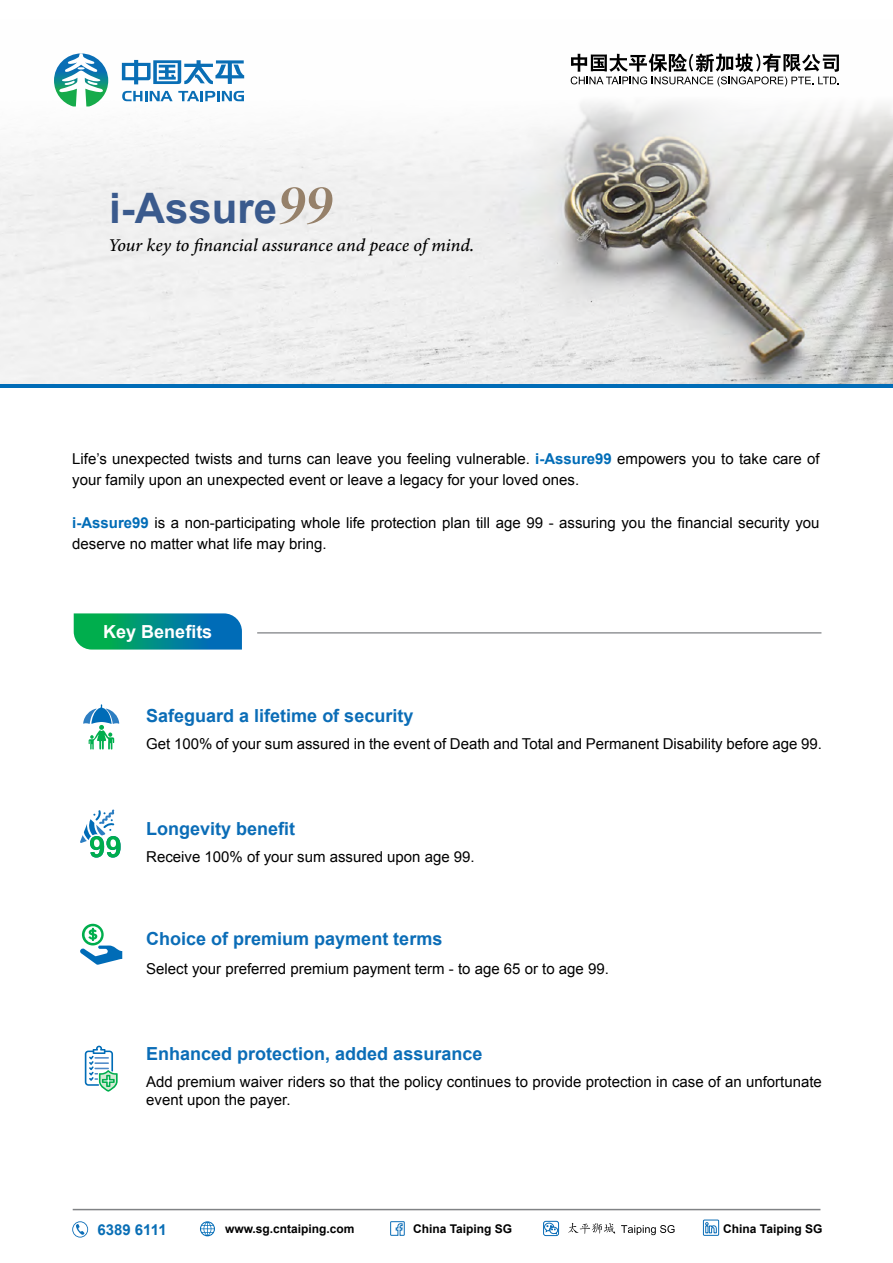
<style>
.page{position:relative;width:893px;height:1263px;background:#fff}
.page>*{position:absolute;margin:0;border:0;box-sizing:border-box;transform-origin:0 0}
.t1{font:700 42px "Arial";color:#3a5a8d}
.t2{font:700 18px "Arial";color:#0b6db7}
.t3{font:italic 18px "Minion Variable Concept";color:#000}
.t4{font:700 18px "Arial";color:#fff}
.t5{font:15px/21px "Arial";color:#000}
.t6{font:700 15px "Arial";color:#096eb5}
.t7{font:700 12px "Arial";color:#000}
.s1{font-family:"Minion Variable Concept";font-weight:400;font-style:italic;font-size:57px;color:#96816a}
.s2{font-weight:700;color:#006cb7}
</style>
<div class="page">
<img style="left:0;top:73px;width:893px;height:311px">
<svg style="left:122px;top:60px;width:122px;height:24px"></svg>
<svg style="left:122px;top:91px;width:122px;height:10px"></svg>
<svg style="left:54px;top:53px;width:54px;height:55px"></svg>
<svg style="left:571px;top:53px;width:268px;height:34px"></svg>
<div style="left:703px;top:1220px;width:16px;height:16px;border:1px solid #0b6db7"></div>
<svg style="left:705px;top:1222px;width:12px;height:11px"></svg>
<svg style="left:390px;top:1221px;width:15px;height:15px"></svg>
<svg style="left:200px;top:1221px;width:15px;height:15px"></svg>
<svg style="left:568px;top:1223px;width:47px;height:11px"></svg>
<svg style="left:621px;top:1225px;width:54px;height:10px"></svg>
<div style="left:543px;top:1221px;width:16px;height:15px;border:1px solid #0b6db7;border-radius:2px"></div>
<svg style="left:544px;top:1222px;width:15px;height:12px"></svg>
<svg style="left:72px;top:1221px;width:16px;height:16px"></svg>
<hr style="left:73px;top:1209px;width:747px;height:1px;background:#808285">
<hr style="left:0;top:385px;width:893px;height:3px;background:#006cb7">
<svg style="left:80px;top:809px;width:41px;height:49px"></svg>
<svg style="left:83px;top:704px;width:36px;height:46px"></svg>
<svg style="left:85px;top:1046px;width:33px;height:46px"></svg>
<svg style="left:80px;top:924px;width:42px;height:41px"></svg>
<svg style="left:74px;top:613px;width:168px;height:36px"></svg>
<hr style="left:257px;top:632px;width:564px;height:2px;background:#939598">
<h1 class="t1" style="left:109px;top:181px;width:224px">i-Assure<span class="s1">99</span></h1>
<p class="t3" style="left:109px;top:232px;width:366px">Your key to financial assurance and peace of mind.</p>
<p class="t5" style="left:72px;top:449px;width:749px">Life’s unexpected twists and turns can leave you feeling vulnerable. <span class="s2">i-Assure99</span> empowers you to take care of your family upon an unexpected event or leave a legacy for your loved ones.</p>
<p class="t5" style="left:72px;top:512px;width:749px"><span class="s2">i-Assure99</span> is a non-participating whole life protection plan till age 99 - assuring you the financial security you deserve no matter what life may bring.</p>
<p class="t4" style="left:103px;top:620px;width:111px">Key Benefits</p>
<p class="t2" style="left:146px;top:704px;width:269px">Safeguard a lifetime of security</p>
<p class="t5" style="left:146px;top:733px;width:677px">Get 100% of your sum assured in the event of Death and Total and Permanent Disability before age 99.</p>
<p class="t2" style="left:146px;top:817px;width:151px">Longevity benefit</p>
<p class="t5" style="left:146px;top:847px;width:330px">Receive 100% of your sum assured upon age 99.</p>
<p class="t2" style="left:146px;top:927px;width:298px">Choice of premium payment terms</p>
<p class="t5" style="left:146px;top:958px;width:464px">Select your preferred premium payment term - to age 65 or to age 99.</p>
<p class="t2" style="left:146px;top:1042px;width:338px">Enhanced protection, added assurance</p>
<p class="t5" style="left:146px;top:1073px;width:677px;line-height:18px">Add premium waiver riders so that the policy continues to provide protection in case of an unfortunate event upon the payer.</p>
<p class="t6" style="left:97px;top:1219px;width:71px">6389 6111</p>
<p class="t7" style="left:225px;top:1220px;width:131px">www.sg.cntaiping.com</p>
<p class="t7" style="left:413px;top:1220px;width:101px">China Taiping SG</p>
<p class="t7" style="left:723px;top:1221px;width:101px">China Taiping SG</p>
</div>
